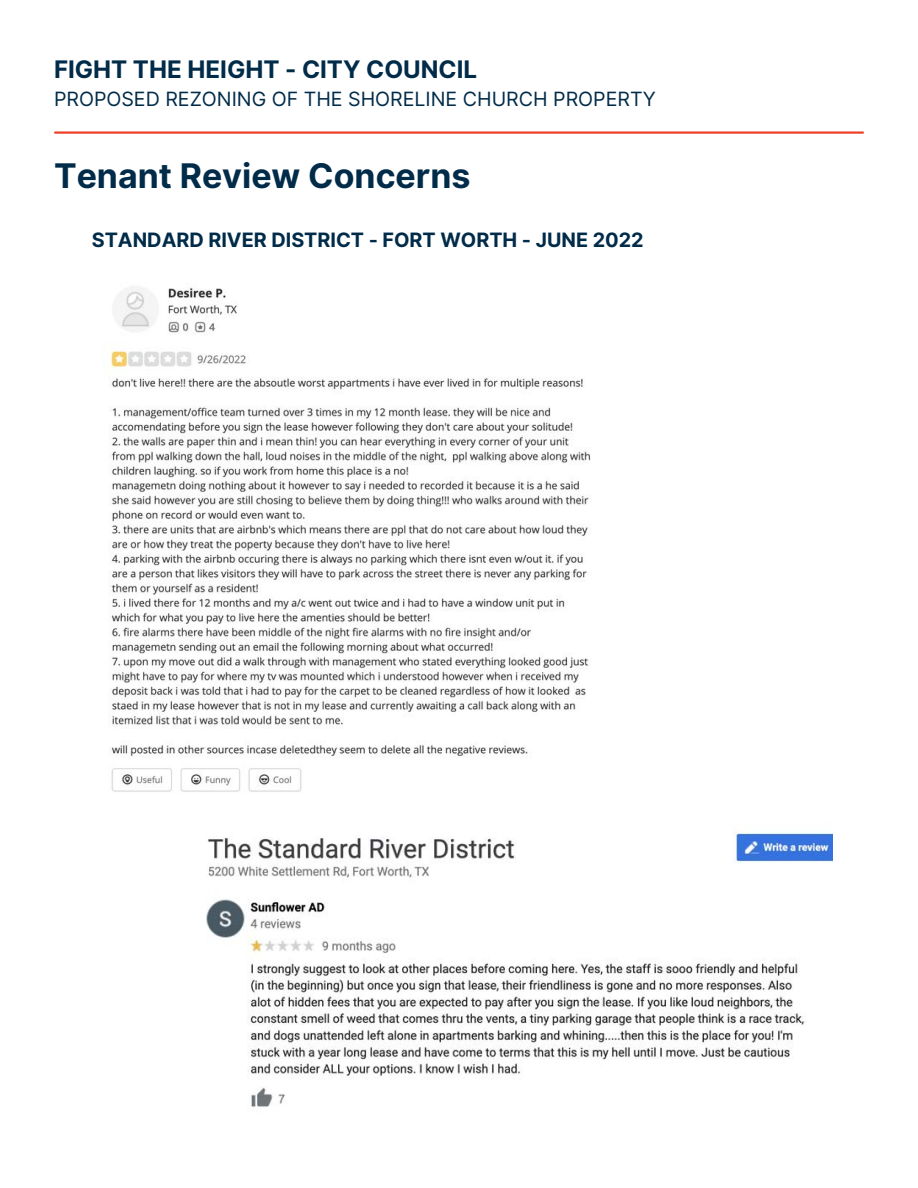
<style>
.page{position:relative;width:918px;height:1188px;background:#fff}
.page>*{position:absolute;margin:0;border:0;box-sizing:border-box;transform-origin:0 0}
.t1{font:700 33.9px "Inter";color:#002b49}
.t2{font:700 24.15px "Inter";color:#002b49}
.t3{font:700 19.8px "Inter";color:#002b49}
.t4{font:19.65px "Inter";color:#002b49}
</style>
<div class="page">
<hr style="left:55px;top:131px;width:808px;height:3px;background:#ef4029">
<img style="left:110px;top:286px;width:481px;height:506px">
<img style="left:206px;top:823px;width:627px;height:284px">
<p class="t2" style="left:54px;top:55px;width:425px">FIGHT THE HEIGHT - CITY COUNCIL</p>
<p class="t4" style="left:54px;top:88px;width:603px">PROPOSED REZONING OF THE SHORELINE CHURCH PROPERTY</p>
<h1 class="t1" style="left:54px;top:155px;width:418px">Tenant Review Concerns</h1>
<p class="t3" style="left:92px;top:228px;width:553px">STANDARD RIVER DISTRICT - FORT WORTH - JUNE 2022</p>
</div>
